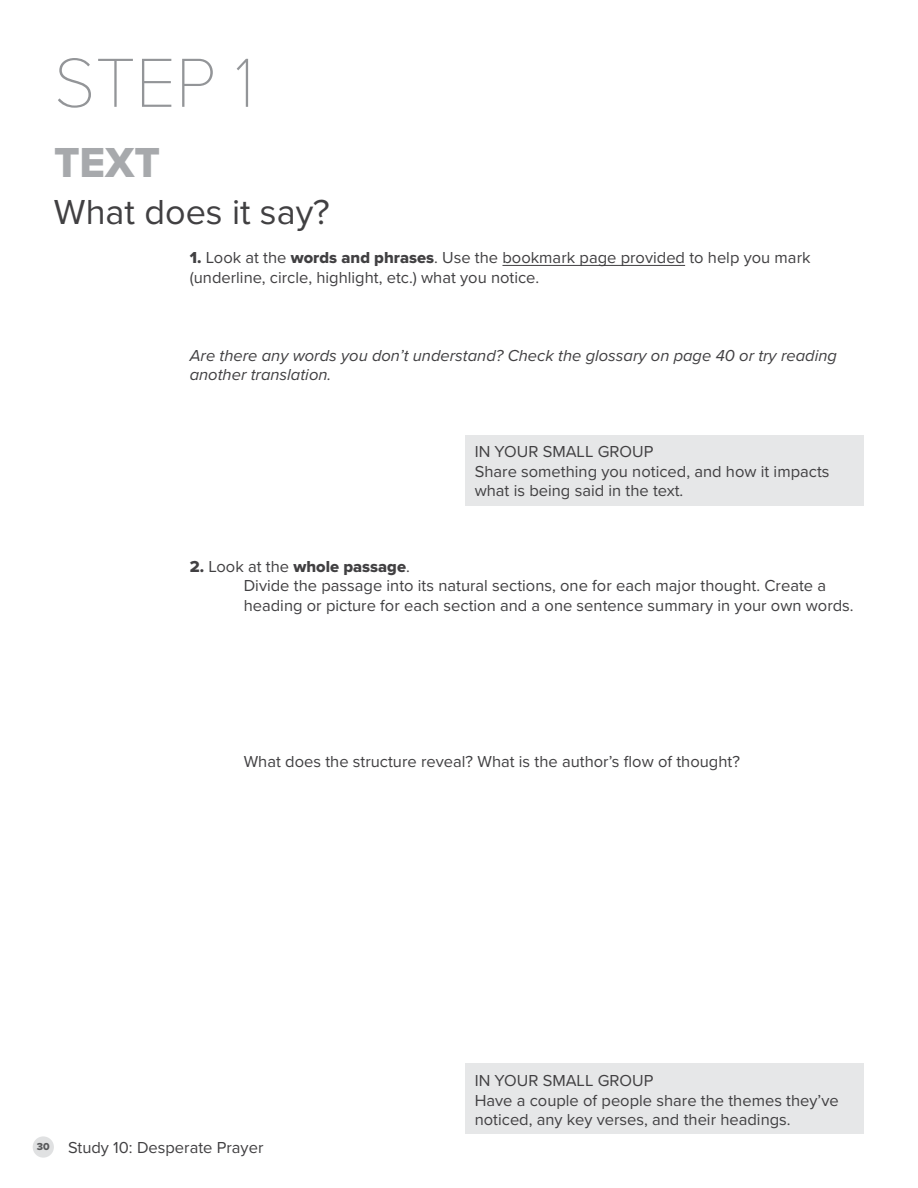
<style>
.page{position:relative;width:918px;height:1188px;background:#fff}
.page>*{position:absolute;margin:0;border:0;box-sizing:border-box;transform-origin:0 0}
.t1{font:100 72px "Proxima Nova T";color:#939598}
.t2{font:43.5px "Proxima Nova Extrabld";color:#a7a9ac}
.t3{font:36px "Proxima Nova";color:#414042}
.t4{font:16.5px/19.5px "Proxima Nova";color:#414042}
.t5{font:italic 16.5px/19.5px "Proxima Nova";color:#414042}
.t6{font:16.5px "Proxima Nova Extrabld";color:#414042}
.t7{font:10.5px "Proxima Nova Extrabld";color:#58595b}
.s1{font-family:"Proxima Nova Extrabld"}
.s2{font-family:"Proxima Nova"}
</style>
<div class="page">
<div style="left:466px;top:1064px;width:398px;height:70px;background:#e6e7e8"></div>
<div style="left:33px;top:1136px;width:21px;height:22px;background:#e0e1e2;border-radius:50%"></div>
<hr style="left:502px;top:265px;width:183px;height:1px;background:#414042">
<div style="left:466px;top:435px;width:398px;height:70px;background:#e6e7e8"></div>
<h1 class="t1" style="left:54px;top:42px;width:202px">STEP 1</h1>
<h2 class="t2" style="left:54px;top:130px;width:108px">TEXT</h2>
<h3 class="t3" style="left:54px;top:185px;width:277px">What does it say?</h3>
<p class="t4" style="left:190px;top:247px;width:622px"><span class="s1">1.</span> Look at the <span class="s1">words and phrases</span>. Use the bookmark page provided to help you mark (underline, circle, highlight, etc.) what you notice.</p>
<p class="t5" style="left:190px;top:345px;width:649px">Are there any words you don’t understand? Check the glossary on page 40 or try reading another translation.</p>
<p class="t4" style="left:475px;top:441px;width:356px">IN YOUR SMALL GROUP<br>Share something you noticed, and how it impacts what is being said in the text.</p>
<p class="t6" style="left:190px;top:554px;width:222px">2. <span class="s2">Look at the</span> whole passage<span class="s2">.</span></p>
<p class="t4" style="left:244px;top:575px;width:612px">Divide the passage into its natural sections, one for each major thought. Create a heading or picture for each section and a one sentence summary in your own words.</p>
<p class="t4" style="left:244px;top:751px;width:498px">What does the structure reveal? What is the author’s flow of thought?</p>
<p class="t7" style="left:37px;top:1139px;width:14px">30</p>
<p class="t4" style="left:68px;top:1137px;width:197px">Study 10: Desperate Prayer</p>
<p class="t4" style="left:475px;top:1070px;width:366px">IN YOUR SMALL GROUP<br>Have a couple of people share the themes they’ve noticed, any key verses, and their headings.</p>
</div>
